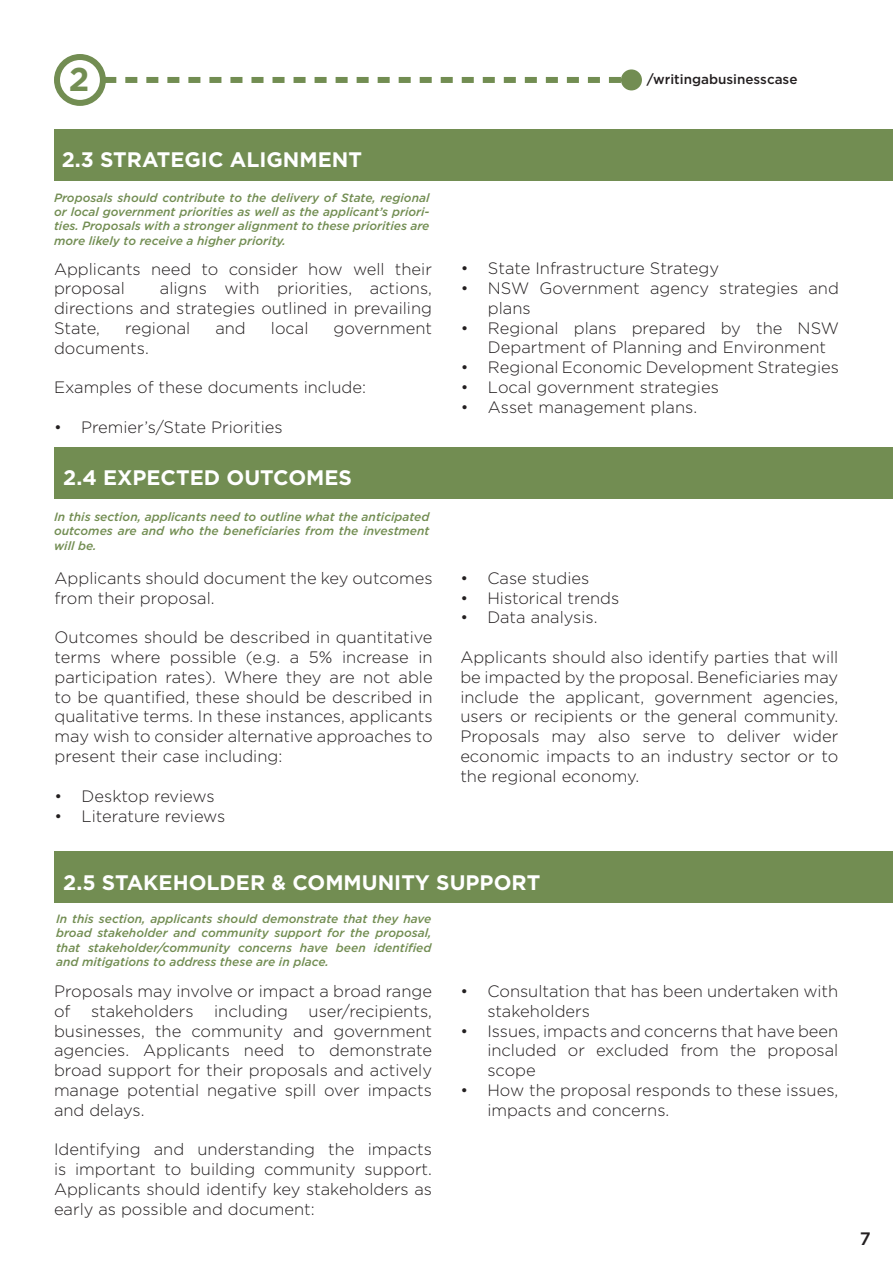
<style>
.page{position:relative;width:893px;height:1263px;background:#fff}
.page>*{position:absolute;margin:0;border:0;box-sizing:border-box;transform-origin:0 0}
.t1{font:700 33px "Gotham";color:#728d52}
.t2{font:700 21px "Gotham";color:#fff}
.t3{font:500 18px "Gotham";color:#231f20}
.t4{font:300 16.5px/19.8px "Gotham";color:#231f20}
.t5{font:500 13.5px "Gotham";color:#231f20}
.t6{font:italic 500 12px/14.4px "Gotham";color:#728d52;text-align:justify}
</style>
<div class="page">
<div style="left:54px;top:54px;width:52px;height:52px;border:6px solid #728d52;border-radius:50%"></div>
<svg style="left:104px;top:77px;width:517px;height:6px"></svg>
<div style="left:621px;top:69px;width:21px;height:21px;background:#728d52;border-radius:50%"></div>
<div style="left:54px;top:129px;width:839px;height:52px;background:#728d52"></div>
<div style="left:54px;top:447px;width:839px;height:52px;background:#728d52"></div>
<div style="left:54px;top:851px;width:839px;height:52px;background:#728d52"></div>
<p class="t1" style="left:69px;top:58px;width:22px">2</p>
<p class="t5" style="left:647px;top:70px;width:152px">/writingabusinesscase</p>
<p class="t2" style="left:62px;top:146px;width:302px">2.3 STRATEGIC ALIGNMENT</p>
<p class="t6" style="left:54px;top:190px;width:377px">Proposals should contribute to the delivery of State, regional or local government priorities as well as the applicant’s priori&shy;ties. Proposals with a stronger alignment to these priorities are more likely to receive a higher priority.</p>
<p class="t4" style="left:54px;top:258px;width:379px">Applicants need to consider how well their proposal</p>
<p class="t4" style="left:54px;top:278px;width:380px;text-align:justify;text-indent:106px">aligns with priorities, actions, directions and strategies outlined in prevailing State,</p>
<p class="t4" style="left:125px;top:318px;width:67px">regional</p>
<p class="t4" style="left:215px;top:318px;width:32px">and</p>
<p class="t4" style="left:271px;top:318px;width:39px">local</p>
<p class="t4" style="left:334px;top:318px;width:100px">government</p>
<p class="t4" style="left:54px;top:338px;width:96px">documents.</p>
<p class="t4" style="left:54px;top:377px;width:314px">Examples of these documents include:</p>
<p class="t4" style="left:54px;top:417px;width:230px">• Premier’s/State Priorities</p>
<p class="t2" style="left:63px;top:464px;width:290px">2.4 EXPECTED OUTCOMES</p>
<p class="t6" style="left:54px;top:509px;width:377px">In this section, applicants need to outline what the anticipated outcomes are and who the beneficiaries from the investment will be.</p>
<p class="t4" style="left:55px;top:568px;width:380px">Applicants should document the key outcomes from their proposal.</p>
<p class="t4" style="left:55px;top:627px;width:380px;text-align:justify">Outcomes should be described in quantitative terms where possible (e.g. a 5% increase in participation rates). Where they are not able to be quantified, these should be described in qualitative terms. In these instances, applicants may wish to consider alternative approaches to present their case including:</p>
<p class="t4" style="left:55px;top:785px;width:162px">• Desktop reviews</p>
<p class="t4" style="left:55px;top:805px;width:172px">• Literature reviews</p>
<p class="t4" style="left:461px;top:258px;width:260px">• State Infrastructure Strategy</p>
<p class="t4" style="left:488px;top:278px;width:352px;text-indent:-27px">• NSW Government agency strategies and plans</p>
<p class="t4" style="left:488px;top:317px;width:353px;text-indent:-27px">• Regional plans prepared by the NSW<br>Department of Planning and Environment</p>
<p class="t4" style="left:461px;top:357px;width:379px">• Regional Economic Development Strategies</p>
<p class="t4" style="left:461px;top:377px;width:259px">• Local government strategies</p>
<p class="t4" style="left:461px;top:397px;width:238px">• Asset management plans.</p>
<p class="t4" style="left:460px;top:568px;width:131px">• Case studies</p>
<p class="t4" style="left:460px;top:587px;width:160px">• Historical trends</p>
<p class="t4" style="left:460px;top:607px;width:139px">• Data analysis.</p>
<p class="t4" style="left:460px;top:647px;width:380px;text-align:justify">Applicants should also identify parties that will be impacted by the proposal. Beneficiaries may include the applicant, government agencies, users or recipients or the general community.<br>Proposals may also serve to deliver wider economic impacts to an industry sector or to the regional economy.</p>
<p class="t2" style="left:63px;top:868px;width:479px">2.5 STAKEHOLDER &amp; COMMUNITY SUPPORT</p>
<p class="t6" style="left:56px;top:911px;width:377px">In this section, applicants should demonstrate that they have broad stakeholder and community support for the proposal, that stakeholder/community concerns have been identified and mitigations to address these are in place.</p>
<p class="t4" style="left:54px;top:981px;width:380px;text-align:justify">Proposals may involve or impact a broad range of stakeholders including user/recipients, businesses, the community and government agencies. Applicants need to demonstrate broad support for their proposals and actively manage potential negative spill over impacts and delays.</p>
<p class="t4" style="left:54px;top:1139px;width:380px;text-align:justify">Identifying and understanding the impacts is important to building community support.<br>Applicants should identify key stakeholders as early as possible and document:</p>
<p class="t4" style="left:487px;top:981px;width:352px;text-indent:-27px">• Consultation that has been undertaken with stakeholders</p>
<p class="t4" style="left:487px;top:1020px;width:353px;text-align:justify;text-indent:-27px">• Issues, impacts and concerns that have been included or excluded from the proposal scope</p>
<p class="t4" style="left:487px;top:1080px;width:352px;text-indent:-27px">• How the proposal responds to these issues, impacts and concerns.</p>
<p class="t3" style="left:860px;top:1227px;width:12px">7</p>
</div>
